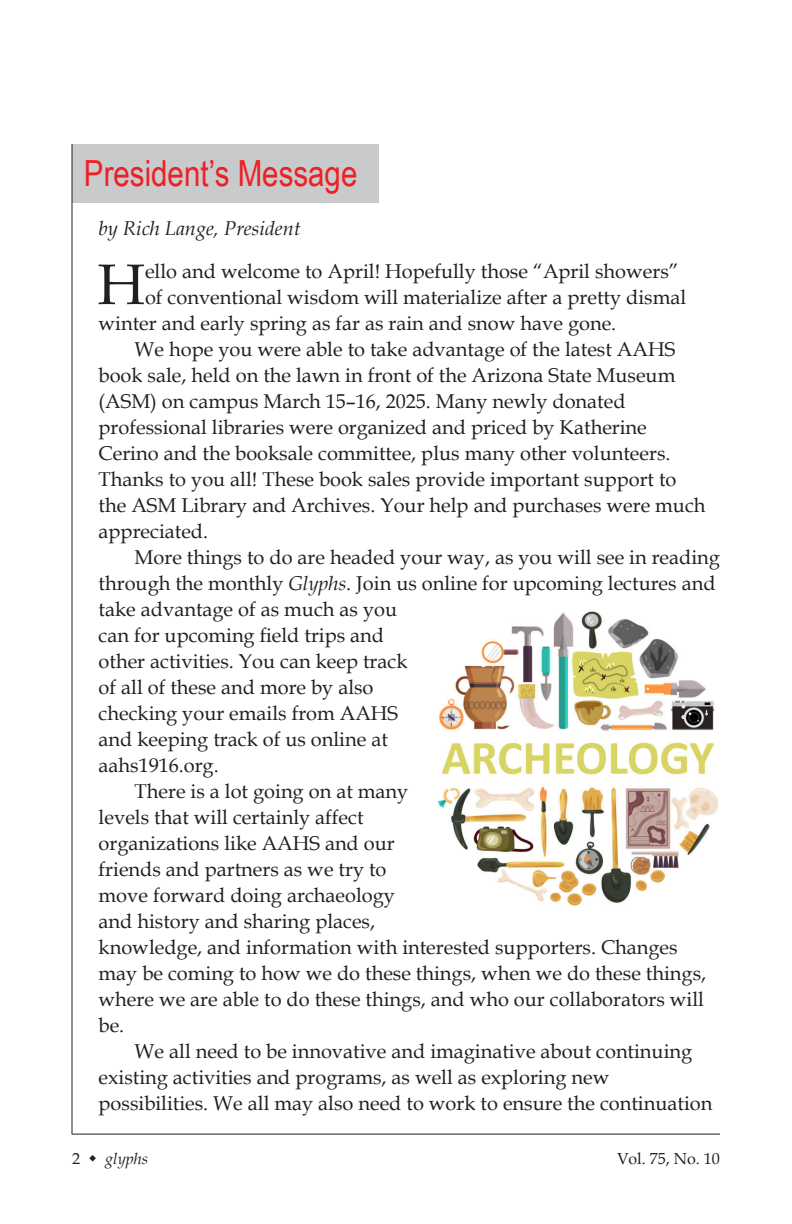
<style>
.page{position:relative;width:792px;height:1224px;background:#fff}
.page>*{position:absolute;margin:0;border:0;box-sizing:border-box;transform-origin:0 0}
.t1{font:57.2px "Book Antiqua";color:#231f20}
.t2{font:36px "Arial Narrow";color:#ed2024}
.t3{font:20px/26px "Book Antiqua";color:#231f20}
.t4{font:italic 20px "Book Antiqua";color:#231f20}
.t5{font:16px "Book Antiqua";color:#231f20}
.t6{font:italic 16px "Book Antiqua";color:#231f20}
.s1{font-style:italic}
</style>
<div class="page">
<hr style="left:72px;top:1134px;width:648px;height:1px;background:#231f20">
<div style="left:72px;top:144px;width:306px;height:58px;background:#c9cacc"></div>
<hr style="left:72px;top:144px;width:1px;height:990px;background:#231f20">
<img style="left:439px;top:611px;width:279px;height:294px">
<p class="t2" style="left:84px;top:146px;width:275px">President’s Message</p>
<p class="t4" style="left:99px;top:214px;width:203px">by Rich Lange, President</p>
<p class="t1" style="left:97px;top:245px;width:49px">H</p>
<p class="t3" style="left:145px;top:258px;width:535px">ello and welcome to April! Hopefully those “April showers”</p>
<p class="t3" style="left:145px;top:284px;width:543px">of conventional wisdom will materialize after a pretty dismal</p>
<p class="t3" style="left:99px;top:310px;width:519px">winter and early spring as far as rain and snow have gone.</p>
<p class="t3" style="left:99px;top:336px;width:608px;text-indent:36px">We hope you were able to take advantage of the latest AAHS book sale, held on the lawn in front of the Arizona State Museum (ASM) on campus March 15–16, 2025. Many newly donated professional libraries were organized and priced by Katherine Cerino and the booksale committee, plus many other volunteers.<br>Thanks to you all! These book sales provide important support to the ASM Library and Archives. Your help and purchases were much appreciated.</p>
<p class="t3" style="left:99px;top:544px;width:623px;text-indent:36px">More things to do are headed your way, as you will see in reading through the monthly <span class="s1">Glyphs</span>. Join us online for upcoming lectures and take advantage of as much as you<br>can for upcoming field trips and<br>other activities. You can keep track<br>of all of these and more by also<br>checking your emails from AAHS<br>and keeping track of us online at<br>aahs1916.org.</p>
<p class="t3" style="left:99px;top:778px;width:609px;text-indent:36px">There is a lot going on at many<br>levels that will certainly affect<br>organizations like AAHS and our<br>friends and partners as we try to<br>move forward doing archaeology<br>and history and sharing places,<br>knowledge, and information with interested supporters. Changes may be coming to how we do these things, when we do these things, where we are able to do these things, and who our collaborators will be.</p>
<p class="t3" style="left:99px;top:1038px;width:615px;text-indent:36px">We all need to be innovative and imaginative about continuing existing activities and programs, as well as exploring new possibilities. We all may also need to work to ensure the continuation</p>
<p class="t5" style="left:72px;top:1148px;width:9px">2</p>
<p class="t6" style="left:105px;top:1148px;width:44px">glyphs</p>
<p class="t5" style="left:617px;top:1147px;width:104px">Vol. 75, No. 10</p>
</div>
